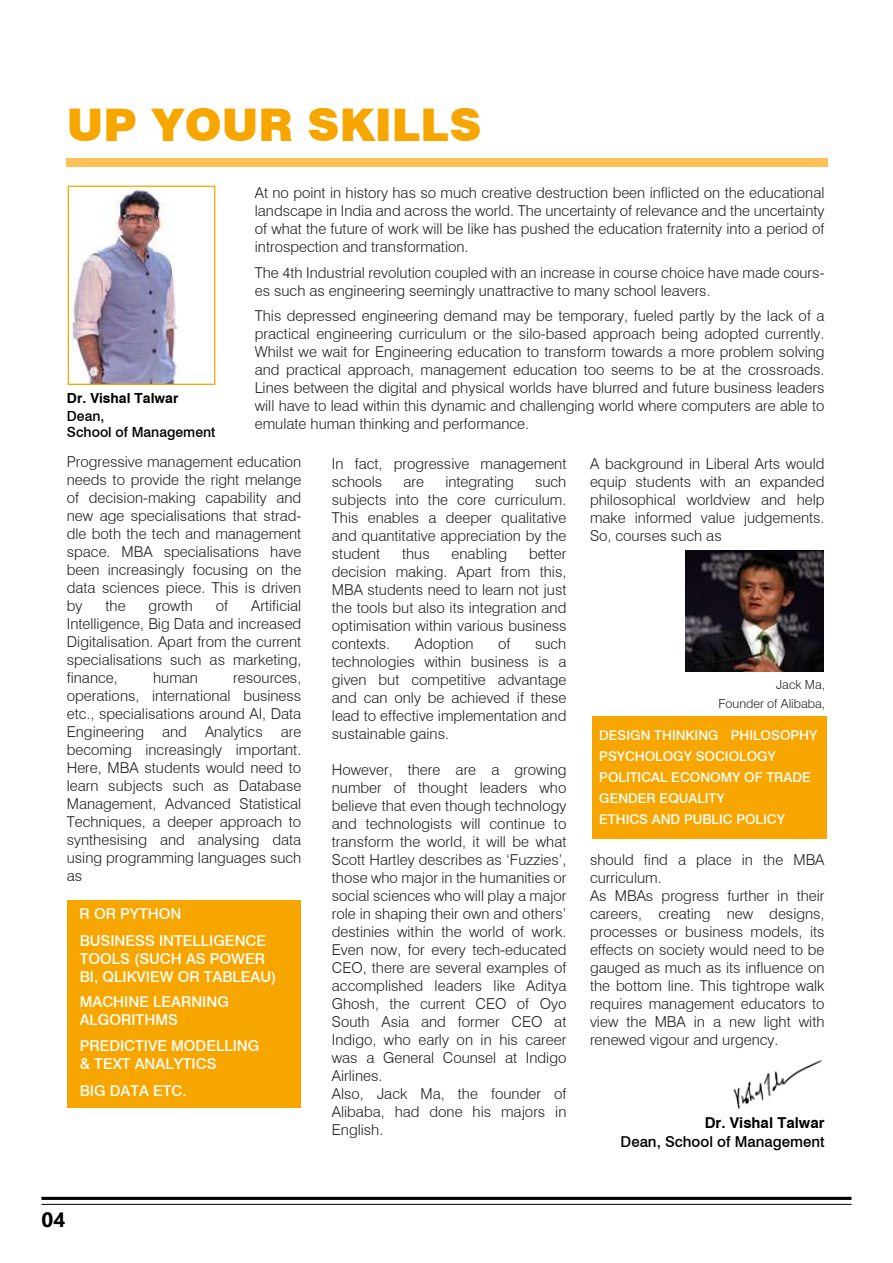
<style>
.page{position:relative;width:893px;height:1263px;background:#fff}
.page>*{position:absolute;margin:0;border:0;box-sizing:border-box;transform-origin:0 0}
.t1{font:900 45px "Swiss 721 BT";color:#f7a600}
.t2{font:700 20.7px "Segoe UI";color:#000}
.t3{font:300 15px/18px "Swiss 721 BT";color:#231f20;text-align:justify}
.t4{font:500 15px/18px "Swiss 721 BT";color:#fff}
.t5{font:500 15px "Swiss 721 BT";color:#000}
.t6{font:700 15px "Swiss 721 BT";color:#000}
.t7{font:500 13.95px/16.8px "Swiss 721 BT";color:#000}
.t8{font:700 13.95px "Swiss 721 BT";color:#000}
.t9{font:500 13.5px/21px "Swiss 721 BT";color:#fff}
.t10{font:300 12.6px/19.5px "Swiss 721 BT";color:#231f20;text-align:right}
</style>
<div class="page">
<div style="left:66px;top:158px;width:762px;height:9px;background:#fdc157"></div>
<img style="left:733px;top:1059px;width:89px;height:50px">
<hr style="left:41px;top:1197px;width:810px;height:3px;background:#000">
<hr style="left:41px;top:1204px;width:810px;height:1px;background:#000">
<img style="left:71px;top:188px;width:107px;height:195px">
<div style="left:68px;top:186px;width:147px;height:199px;border:1px solid #f7a600"></div>
<div style="left:68px;top:900px;width:233px;height:207px;background:#f7a600"></div>
<div style="left:592px;top:716px;width:234px;height:123px;background:#f7a600"></div>
<img style="left:686px;top:550px;width:138px;height:122px">
<h1 class="t1" style="left:67px;top:98px;width:416px">UP YOUR SKILLS</h1>
<p class="t3" style="left:255px;top:184px;width:571px">At no point in history has so much creative destruction been inflicted on the educational landscape in India and across the world. The uncertainty of relevance and the uncertainty of what the future of work will be like has pushed the education fraternity into a period of introspection and transformation.</p>
<p class="t3" style="left:255px;top:263px;width:571px">The 4th Industrial revolution coupled with an increase in course choice have made cours&shy;es such as engineering seemingly unattractive to many school leavers.</p>
<p class="t3" style="left:255px;top:307px;width:571px">This depressed engineering demand may be temporary, fueled partly by the lack of a practical engineering curriculum or the silo-based approach being adopted currently.<br>Whilst we wait for Engineering education to transform towards a more problem solving and practical approach, management education too seems to be at the crossroads.<br>Lines between the digital and physical worlds have blurred and future business leaders will have to lead within this dynamic and challenging world where computers are able to emulate human thinking and performance.</p>
<p class="t3" style="left:67px;top:453px;width:236px">Progressive management education needs to provide the right melange of decision-making capability and new age specialisations that strad&shy;dle both the tech and management space. MBA specialisations have been increasingly focusing on the data sciences piece. This is driven by</p>
<p class="t8" style="left:67px;top:390px;width:113px">Dr. Vishal Talwar</p>
<p class="t7" style="left:67px;top:407px;width:150px">Dean,<br>School of Management</p>
<p class="t3" style="left:332px;top:455px;width:236px">In fact, progressive management schools</p>
<p class="t3" style="left:590px;top:455px;width:236px">A background in Liberal Arts would equip students with an expanded philosophical worldview and help make informed value judgements.<br>So, courses such as</p>
<p class="t3" style="left:332px;top:473px;width:236px;text-indent:203px">such subjects into the core curriculum.<br>This enables a deeper qualitative and quantitative appreciation by the student</p>
<p class="t3" style="left:404px;top:473px;width:22px">are</p>
<p class="t3" style="left:445px;top:473px;width:70px">integrating</p>
<p class="t3" style="left:332px;top:545px;width:236px;text-indent:197px">better decision making. Apart from this, MBA students need to learn not just the tools but also its integration and optimisation within various business contexts.</p>
<p class="t3" style="left:402px;top:545px;width:29px">thus</p>
<p class="t3" style="left:452px;top:545px;width:57px">enabling</p>
<p class="t3" style="left:67px;top:597px;width:236px;text-indent:184px">Artificial Intelligence, Big Data and increased Digitalisation. Apart from the current specialisations such as marketing, finance,</p>
<p class="t3" style="left:105px;top:597px;width:22px">the</p>
<p class="t3" style="left:149px;top:597px;width:46px">growth</p>
<p class="t3" style="left:216px;top:597px;width:14px">of</p>
<p class="t3" style="left:415px;top:635px;width:60px">Adoption</p>
<p class="t3" style="left:498px;top:635px;width:14px">of</p>
<p class="t3" style="left:332px;top:635px;width:236px;text-indent:203px">such technologies within business is a given but competitive advantage and can only be achieved if these lead to effective implementation and sustainable gains.</p>
<p class="t3" style="left:332px;top:761px;width:236px;text-align:left">However, there are a growing number of thought leaders who believe that even though technology and technologists will continue to transform the world, it will be what<br>Scott Hartley describes as ‘Fuzzies’, those who major in the humanities or social sciences who will play a major role in shaping their own and others’ destinies within the world of work.<br>Even now, for every tech-educated<br>CEO, there are several examples of accomplished leaders like Aditya<br>Ghosh, the current CEO of Oyo<br>South Asia and former CEO at<br>Indigo, who early on in his career was a General Counsel at Indigo<br>Airlines.<br>Also, Jack Ma, the founder of<br>Alibaba, had done his majors in<br>English.</p>
<p class="t3" style="left:153px;top:669px;width:46px">human</p>
<p class="t3" style="left:67px;top:669px;width:236px;text-indent:166px">resources, operations, international business etc., specialisations around AI, Data Engineering and Analytics are becoming increasingly important.<br>Here, MBA students would need to learn subjects such as Database Management, Advanced Statistical Techniques, a deeper approach to synthesising and analysing data using programming languages such as</p>
<p class="t10" style="left:718px;top:674px;width:108px">Jack Ma,<br>Founder of Alibaba,</p>
<p class="t9" style="left:599px;top:724px;width:220px">DESIGN THINKING PHILOSOPHY<br>PSYCHOLOGY SOCIOLOGY<br>POLITICAL ECONOMY OF TRADE<br>GENDER EQUALITY<br>ETHICS AND PUBLIC POLICY</p>
<p class="t3" style="left:590px;top:851px;width:236px;text-align:left">should find a place in the MBA curriculum.<br>As MBAs progress further in their careers, creating new designs, processes or business models, its effects on society would need to be gauged as much as its influence on the bottom line. This tightrope walk requires management educators to view the MBA in a new light with renewed vigour and urgency.</p>
<p class="t4" style="left:80px;top:900px;width:188px;line-height:26.7px">R OR PYTHON<br>BUSINESS INTELLIGENCE</p>
<p class="t4" style="left:80px;top:949px;width:198px">TOOLS (SUCH AS POWER<br>BI, QLIKVIEW OR TABLEAU)</p>
<p class="t4" style="left:80px;top:992px;width:151px">MACHINE LEARNING<br>ALGORITHMS</p>
<p class="t4" style="left:80px;top:1036px;width:181px">PREDICTIVE MODELLING &amp; TEXT ANALYTICS</p>
<p class="t4" style="left:80px;top:1082px;width:108px">BIG DATA ETC.</p>
<p class="t6" style="left:705px;top:1114px;width:121px">Dr. Vishal Talwar</p>
<p class="t5" style="left:621px;top:1133px;width:205px">Dean, School of Management</p>
<h2 class="t2" style="left:41px;top:1200px;width:25px">04</h2>
</div>
